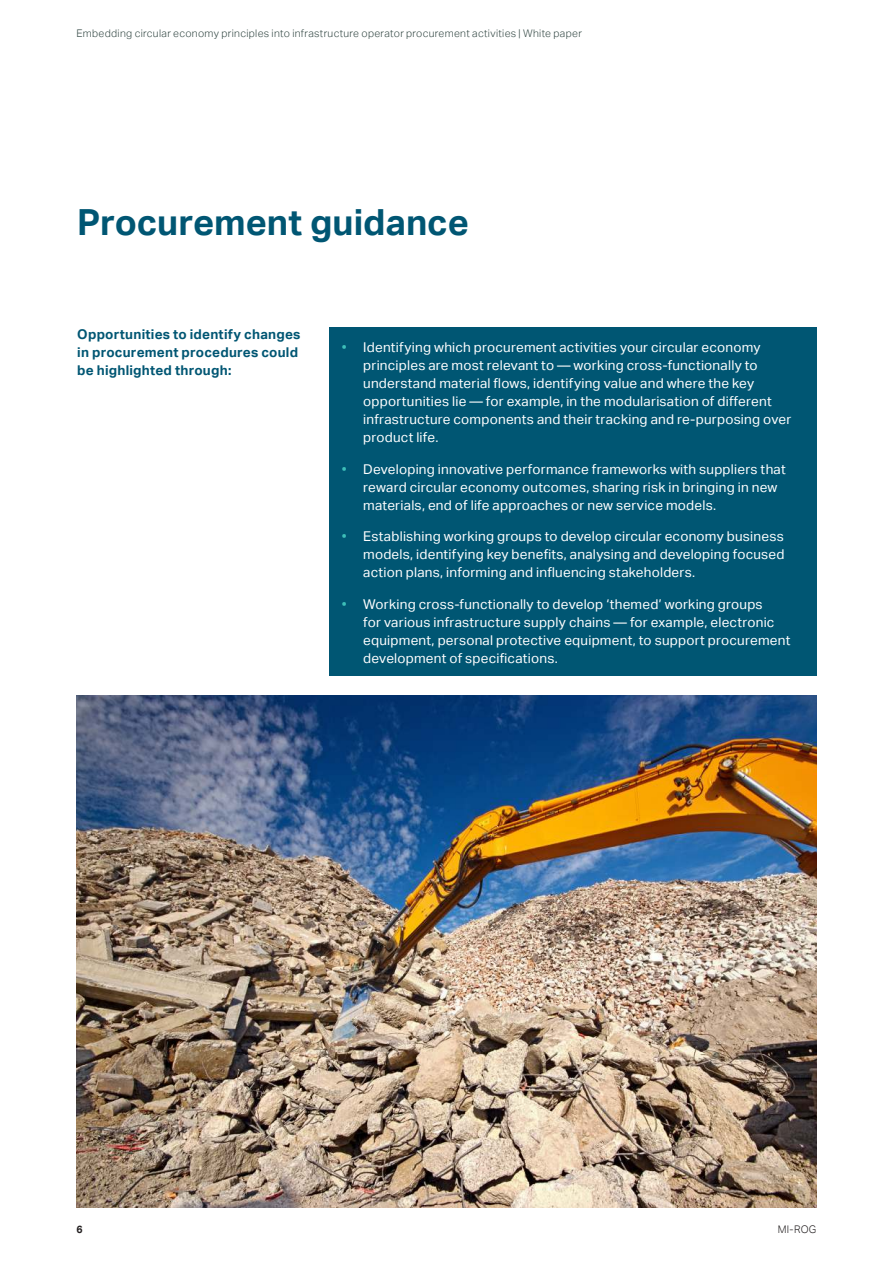
<style>
.page{position:relative;width:893px;height:1263px;background:#fff}
.page>*{position:absolute;margin:0;border:0;box-sizing:border-box;transform-origin:0 0}
.t1{font:700 36px "AECOM Sans";color:#005673}
.t2{font:13.5px/18px "AECOM Sans";letter-spacing:.015em;color:#fff}
.t3{font:700 13.5px/18px "AECOM Sans";letter-spacing:.015em;color:#005673}
.t4{font:300 10.5px "AECOM Sans";letter-spacing:.03em;color:#334844}
.t5{font:300 10.5px "AECOM Sans";color:#231f20}
.t6{font:700 10.5px "AECOM Sans";color:#231f20}
.s1{color:#3dbfb9}
</style>
<div class="page">
<div style="left:329px;top:327px;width:487px;height:349px;background:#005673"></div>
<img style="left:77px;top:696px;width:739px;height:511px">
<p class="t4" style="left:77px;top:29px;width:507px">Embedding circular economy principles into infrastructure operator procurement activities | White paper</p>
<h1 class="t1" style="left:77px;top:208px;width:393px">Procurement guidance</h1>
<p class="t3" style="left:77px;top:326px;width:225px">Opportunities to identify changes in procurement procedures could be highlighted through:</p>
<p class="t2" style="left:363px;top:340px;width:430px;text-indent:-21px"><span class="s1">•</span> Identifying which procurement activities your circular economy principles are most relevant to — working cross-functionally to understand material flows, identifying value and where the key opportunities lie — for example, in the modularisation of different infrastructure components and their tracking and re-purposing over product life.</p>
<p class="t2" style="left:363px;top:461px;width:424px;text-indent:-21px"><span class="s1">•</span> Developing innovative performance frameworks with suppliers that reward circular economy outcomes, sharing risk in bringing in new materials, end of life approaches or new service models.</p>
<p class="t2" style="left:363px;top:529px;width:423px;text-align:justify;text-indent:-21px"><span class="s1">•</span> Establishing working groups to develop circular economy business models, identifying key benefits, analysing and developing focused action plans, informing and influencing stakeholders.</p>
<p class="t2" style="left:363px;top:596px;width:429px;text-indent:-21px"><span class="s1">•</span> Working cross-functionally to develop ‘themed’ working groups<br>for various infrastructure supply chains — for example, electronic equipment, personal protective equipment, to support procurement development of specifications.</p>
<p class="t6" style="left:77px;top:1225px;width:8px">6</p>
<p class="t5" style="left:778px;top:1225px;width:40px">MI-ROG</p>
</div>
